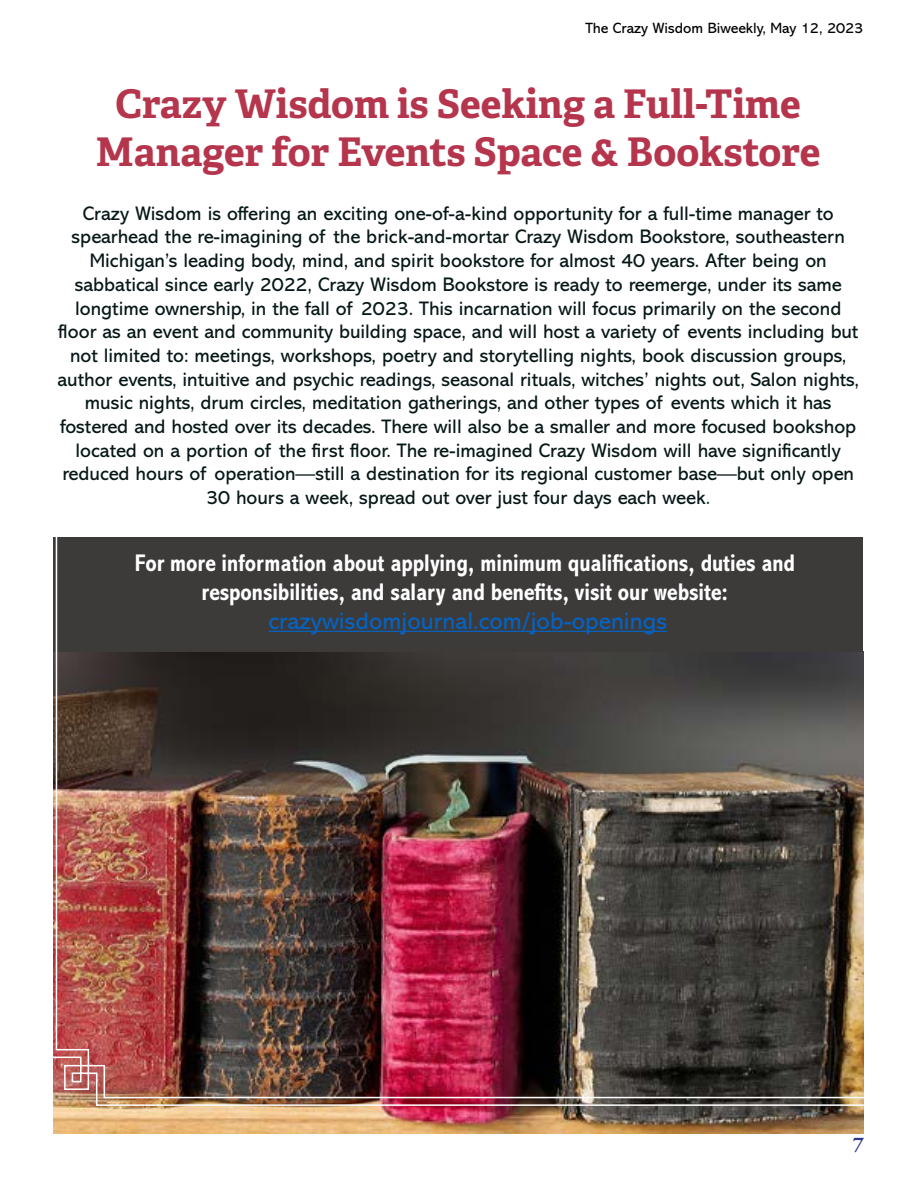
<style>
.page{position:relative;width:918px;height:1188px;background:#fff}
.page>*{position:absolute;margin:0;border:0;box-sizing:border-box;transform-origin:0 0}
.t1{font:700 39.45px/47.4px "Adelle";letter-spacing:-.005em;color:#b5354d;text-align:center}
.t2{font:700 condensed 24.3px/29.1px "Abadi MT Pro";color:#fff;text-align:center}
.t3{font:24.3px "Abadi MT Pro";color:#0563c1}
.t4{font:700 21px "Adobe Garamond Pro";color:#2e378f}
.t5{font:19.8px/23.7px "Abadi MT Pro";color:#071717;text-align:center}
.t6{font:15px "Abadi MT Pro";color:#000}
.s1{color:#113838}
</style>
<div class="page">
<img style="left:53px;top:1107px;width:810px;height:26px">
<img style="left:55px;top:537px;width:808px;height:562px">
<p class="t6" style="left:585px;top:20px;width:279px">The Crazy Wisdom Biweekly, May 12, 2023</p>
<h1 class="t1" style="left:96px;top:81px;width:726px">Crazy Wisdom is Seeking a Full-Time<br>Manager for Events Space &amp; Bookstore</h1>
<p class="t5" style="left:58px;top:202px;width:803px">Crazy Wisdom is offering an exciting one-of-a-kind opportunity for a full-time manager to spearhead the re-imagining of the brick-and-mortar Crazy Wisdom Bookstore, southeastern Michigan’s leading body, mind, and spirit bookstore for almost 40 years. After being on sabbatical since early 2022, Crazy Wisdom Bookstore is ready to reemerge, under its same longtime ownership, in the fall of 2023. This incarnation will focus primarily on the second floor as an event and community building space, and will host a variety of events including but not limited to: meetings, workshops, poetry and storytelling nights, book discussion groups, author events, intuitive and psychic readings, seasonal rituals, witches’ nights out, Salon nights, music nights, drum circles, meditation gatherings, and other types of events which it has fostered and hosted over its decades. There will also be a smaller and more focused bookshop located on a portion of the first floor. The re-imagined Crazy Wisdom will have significantly reduced hours of operation—still a destination for its regional customer base—but only open 30 hours a week, spread out over just four days each week<span class="s1">.</span></p>
<p class="t2" style="left:135px;top:548px;width:662px">For more information about applying, minimum qualifications, duties and responsibilities, and salary and benefits, visit our website:</p>
<p class="t3" style="left:269px;top:607px;width:400px">crazywisdomjournal.com/job-openings</p>
<p class="t4" style="left:853px;top:1132px;width:12px">7</p>
</div>
